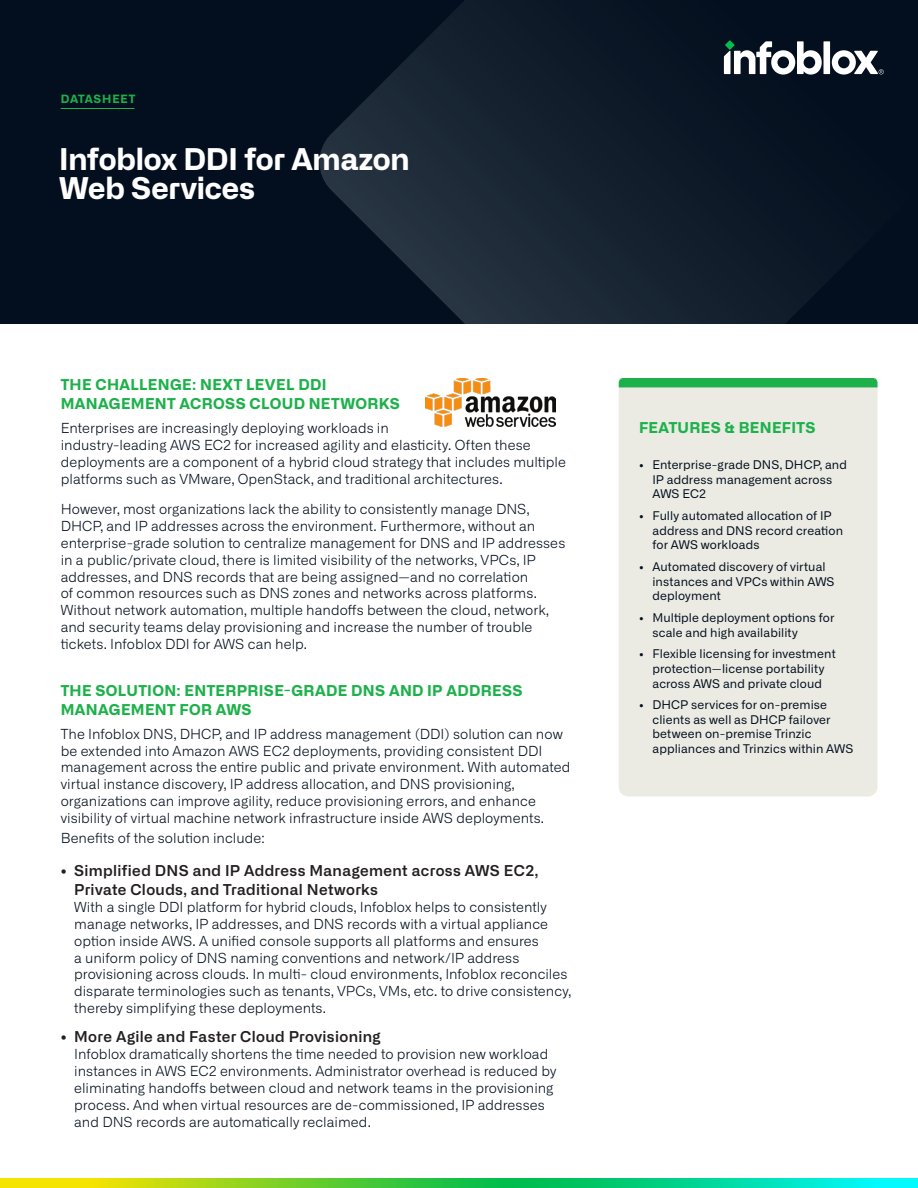
<style>
.page{position:relative;width:918px;height:1188px;background:#fff}
.page>*{position:absolute;margin:0;border:0;box-sizing:border-box;transform-origin:0 0}
.t1{font:700 30px/28.8px "Alliance No.2";letter-spacing:-.005em;color:#fff}
.t2{font:600 15px/19.5px "Alliance No.2";letter-spacing:.025em;color:#231f20}
.Heading_Level_1{font:700 15px/19.5px "Alliance No.2";letter-spacing:.02em;color:#1eb14b}
.Side-bar_header{font:700 15px "Alliance No.2";letter-spacing:.02em;color:#1eb14b}
.body_text{font:300 13.8px/16.8px "Alliance No.1";letter-spacing:.005em;color:#030f1e}
.t3{font:12px/14.7px "Alliance No.1";letter-spacing:.01em;color:#030f1e}
.t4{font:700 11.55px "Alliance No.2";letter-spacing:.065em;color:#1eb14b}
</style>
<div class="page">
<div style="left:0;top:0;width:918px;height:324px;background:#030f1e"></div>
<svg style="left:319px;top:0;width:564px;height:324px"></svg>
<div style="left:823px;top:41px;width:7px;height:33px;background:#fff"></div>
<svg style="left:832px;top:50px;width:52px;height:24px"></svg>
<svg style="left:724px;top:41px;width:98px;height:33px"></svg>
<hr style="left:61px;top:108px;width:73px;height:1px;background:#1eb14b">
<svg style="left:0;top:1179px;width:918px;height:9px;background:#4dd55b"></svg>
<div style="left:619px;top:387px;width:259px;height:409px;background:#ebebe4"></div>
<div style="left:619px;top:378px;width:259px;height:9px;background:#1eb14b"></div>
<img style="left:425px;top:378px;width:130px;height:49px">
<p class="t4" style="left:61px;top:91px;width:76px">DATASHEET</p>
<p class="t1" style="left:59px;top:145px;width:352px">Infoblox DDI for Amazon<br>Web Services</p>
<p class="Heading_Level_1" style="left:61px;top:375px;width:341px">THE CHALLENGE: NEXT LEVEL DDI<br>MANAGEMENT ACROSS CLOUD NETWORKS</p>
<p class="body_text" style="left:61px;top:420px;width:507px">Enterprises are increasingly deploying workloads in<br>industry-leading AWS EC2 for increased agility and elasticity. Often these deployments are a component of a hybrid cloud strategy that includes multiple platforms such as VMware, OpenStack, and traditional architectures.</p>
<p class="body_text" style="left:61px;top:501px;width:506px">However, most organizations lack the ability to consistently manage DNS, DHCP, and IP addresses across the environment. Furthermore, without an enterprise-grade solution to centralize management for DNS and IP addresses in a public/private cloud, there is limited visibility of the networks, VPCs, IP addresses, and DNS records that are being assigned—and no correlation<br>of common resources such as DNS zones and networks across platforms.<br>Without network automation, multiple handoffs between the cloud, network, and security teams delay provisioning and increase the number of trouble tickets. Infoblox DDI for AWS can help.</p>
<p class="Heading_Level_1" style="left:61px;top:680px;width:463px">THE SOLUTION: ENTERPRISE-GRADE DNS AND IP ADDRESS<br>MANAGEMENT FOR AWS</p>
<p class="body_text" style="left:61px;top:725px;width:511px">The Infoblox DNS, DHCP, and IP address management (DDI) solution can now be extended into Amazon AWS EC2 deployments, providing consistent DDI management across the entire public and private environment. With automated virtual instance discovery, IP address allocation, and DNS provisioning, organizations can improve agility, reduce provisioning errors, and enhance visibility of virtual machine network infrastructure inside AWS deployments.</p>
<p class="body_text" style="left:61px;top:829px;width:206px">Benefits of the solution include:</p>
<p class="t2" style="left:74px;top:860px;width:466px;text-indent:-14px">• Simplified DNS and IP Address Management across AWS EC2,<br>Private Clouds, and Traditional Networks</p>
<p class="body_text" style="left:74px;top:899px;width:498px">With a single DDI platform for hybrid clouds, Infoblox helps to consistently manage networks, IP addresses, and DNS records with a virtual appliance option inside AWS. A unified console supports all platforms and ensures<br>a uniform policy of DNS naming conventions and network/IP address provisioning across clouds. In multi- cloud environments, Infoblox reconciles disparate terminologies such as tenants, VPCs, VMs, etc. to drive consistency, thereby simplifying these deployments.</p>
<p class="t2" style="left:61px;top:1027px;width:321px">• More Agile and Faster Cloud Provisioning</p>
<p class="body_text" style="left:74px;top:1046px;width:484px">Infoblox dramatically shortens the time needed to provision new workload instances in AWS EC2 environments. Administrator overhead is reduced by eliminating handoffs between cloud and network teams in the provisioning process. And when virtual resources are de-commissioned, IP addresses and DNS records are automatically reclaimed.</p>
<p class="Side-bar_header" style="left:639px;top:418px;width:178px">FEATURES &amp; BENEFITS</p>
<p class="t3" style="left:652px;top:457px;width:196px;text-indent:-14px">• Enterprise-grade DNS, DHCP, and<br>IP address management across<br>AWS EC2</p>
<p class="t3" style="left:652px;top:508px;width:192px;text-indent:-14px">• Fully automated allocation of IP address and DNS record creation for AWS workloads</p>
<p class="t3" style="left:652px;top:559px;width:184px;text-indent:-14px">• Automated discovery of virtual instances and VPCs within AWS deployment</p>
<p class="t3" style="left:652px;top:610px;width:184px;text-indent:-14px">• Multiple deployment options for scale and high availability</p>
<p class="t3" style="left:639px;top:646px;width:198px;text-align:center">• Flexible licensing for investment protection—license portability across AWS and private cloud</p>
<p class="t3" style="left:652px;top:697px;width:202px;text-indent:-14px">• DHCP services for on-premise clients as well as DHCP failover between on-premise Trinzic appliances and Trinzics within AWS</p>
</div>
